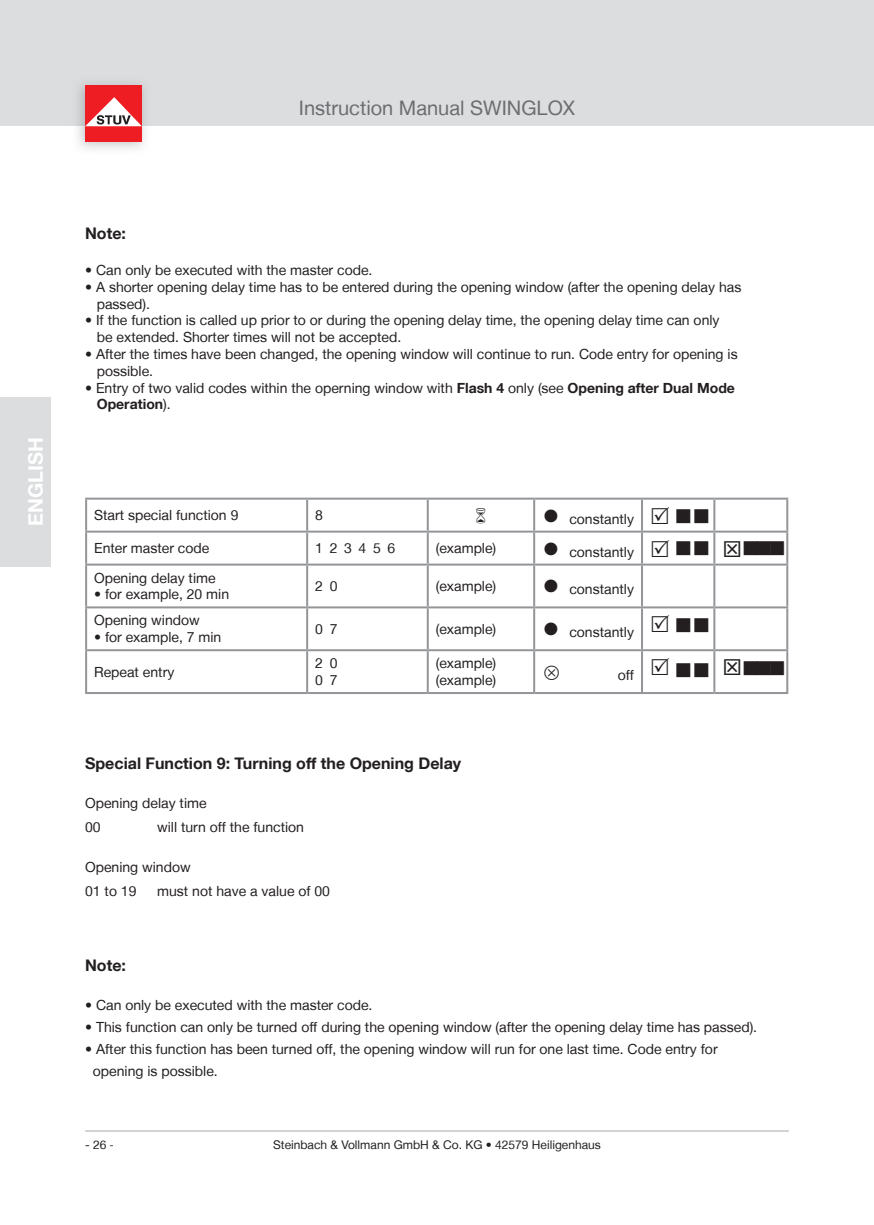
<style>
.page{position:relative;width:874px;height:1225px;background:#fff}
.page>*{position:absolute;margin:0;border:0;box-sizing:border-box;transform-origin:0 0}
.t1{font:20px "Helvetica Neue LT";color:#6c6d70}
.t2{font:700 20px "Helvetica Neue LT";color:#fff}
.t3{font:700 16px "Helvetica Neue LT";color:#231f20}
.t4{font:14px/16.8px "Helvetica Neue LT";color:#231f20}
.t5{font:12px "Helvetica Neue LT";color:#231f20}
.s1{font-weight:700}
.s2{font-family:"Myriad Pro"}
</style>
<div class="page">
<div style="left:0;top:0;width:873px;height:126px;background:#dcdddf"></div>
<div style="left:85px;top:85px;width:57px;height:57px;background:#ee1d23"></div>
<svg style="left:85px;top:97px;width:57px;height:29px"></svg>
<hr style="left:85px;top:1130px;width:703px;height:2px;background:#d1d2d4">
<div style="left:0;top:397px;width:51px;height:169px;background:#dcdddf"></div>
<hr style="left:85px;top:497px;width:222px;height:2px;background:#939598">
<hr style="left:85px;top:499px;width:2px;height:31px;background:#939598">
<hr style="left:307px;top:497px;width:120px;height:2px;background:#939598">
<hr style="left:306px;top:499px;width:2px;height:31px;background:#939598">
<hr style="left:427px;top:497px;width:107px;height:2px;background:#939598">
<hr style="left:426px;top:499px;width:2px;height:31px;background:#939598">
<hr style="left:534px;top:497px;width:107px;height:2px;background:#939598">
<hr style="left:533px;top:499px;width:2px;height:31px;background:#939598">
<hr style="left:641px;top:497px;width:73px;height:2px;background:#939598">
<hr style="left:640px;top:499px;width:2px;height:31px;background:#939598">
<hr style="left:714px;top:497px;width:73px;height:2px;background:#939598">
<hr style="left:713px;top:499px;width:2px;height:31px;background:#939598">
<hr style="left:785px;top:499px;width:2px;height:31px;background:#939598">
<hr style="left:85px;top:530px;width:222px;height:2px;background:#939598">
<hr style="left:85px;top:532px;width:2px;height:31px;background:#939598">
<hr style="left:307px;top:530px;width:120px;height:2px;background:#939598">
<hr style="left:306px;top:532px;width:2px;height:31px;background:#939598">
<hr style="left:427px;top:530px;width:107px;height:2px;background:#939598">
<hr style="left:426px;top:532px;width:2px;height:31px;background:#939598">
<hr style="left:534px;top:530px;width:107px;height:2px;background:#939598">
<hr style="left:533px;top:532px;width:2px;height:31px;background:#939598">
<hr style="left:641px;top:530px;width:73px;height:2px;background:#939598">
<hr style="left:640px;top:532px;width:2px;height:31px;background:#939598">
<hr style="left:714px;top:530px;width:73px;height:2px;background:#939598">
<hr style="left:713px;top:532px;width:2px;height:31px;background:#939598">
<hr style="left:785px;top:532px;width:2px;height:31px;background:#939598">
<hr style="left:85px;top:563px;width:222px;height:2px;background:#939598">
<hr style="left:85px;top:565px;width:2px;height:41px;background:#939598">
<hr style="left:307px;top:563px;width:120px;height:2px;background:#939598">
<hr style="left:306px;top:565px;width:2px;height:41px;background:#939598">
<hr style="left:427px;top:563px;width:107px;height:2px;background:#939598">
<hr style="left:426px;top:565px;width:2px;height:41px;background:#939598">
<hr style="left:534px;top:563px;width:107px;height:2px;background:#939598">
<hr style="left:533px;top:565px;width:2px;height:41px;background:#939598">
<hr style="left:641px;top:563px;width:73px;height:2px;background:#939598">
<hr style="left:640px;top:565px;width:2px;height:41px;background:#939598">
<hr style="left:714px;top:563px;width:73px;height:2px;background:#939598">
<hr style="left:713px;top:565px;width:2px;height:41px;background:#939598">
<hr style="left:785px;top:565px;width:2px;height:41px;background:#939598">
<hr style="left:85px;top:606px;width:222px;height:2px;background:#939598">
<hr style="left:85px;top:608px;width:2px;height:41px;background:#939598">
<hr style="left:307px;top:606px;width:120px;height:2px;background:#939598">
<hr style="left:306px;top:608px;width:2px;height:41px;background:#939598">
<hr style="left:427px;top:606px;width:107px;height:2px;background:#939598">
<hr style="left:426px;top:608px;width:2px;height:41px;background:#939598">
<hr style="left:534px;top:606px;width:107px;height:2px;background:#939598">
<hr style="left:533px;top:608px;width:2px;height:41px;background:#939598">
<hr style="left:641px;top:606px;width:73px;height:2px;background:#939598">
<hr style="left:640px;top:608px;width:2px;height:41px;background:#939598">
<hr style="left:714px;top:606px;width:73px;height:2px;background:#939598">
<hr style="left:713px;top:608px;width:2px;height:41px;background:#939598">
<hr style="left:785px;top:608px;width:2px;height:41px;background:#939598">
<hr style="left:85px;top:649px;width:222px;height:2px;background:#939598">
<hr style="left:85px;top:651px;width:2px;height:41px;background:#939598">
<hr style="left:307px;top:649px;width:120px;height:2px;background:#939598">
<hr style="left:306px;top:651px;width:2px;height:41px;background:#939598">
<hr style="left:427px;top:649px;width:107px;height:2px;background:#939598">
<hr style="left:426px;top:651px;width:2px;height:41px;background:#939598">
<hr style="left:534px;top:649px;width:107px;height:2px;background:#939598">
<hr style="left:533px;top:651px;width:2px;height:41px;background:#939598">
<hr style="left:641px;top:649px;width:73px;height:2px;background:#939598">
<hr style="left:640px;top:651px;width:2px;height:41px;background:#939598">
<hr style="left:714px;top:649px;width:73px;height:2px;background:#939598">
<hr style="left:713px;top:651px;width:2px;height:41px;background:#939598">
<hr style="left:785px;top:651px;width:2px;height:41px;background:#939598">
<hr style="left:85px;top:692px;width:222px;height:2px;background:#939598">
<hr style="left:307px;top:692px;width:120px;height:2px;background:#939598">
<hr style="left:427px;top:692px;width:107px;height:2px;background:#939598">
<hr style="left:534px;top:692px;width:107px;height:2px;background:#939598">
<hr style="left:641px;top:692px;width:73px;height:2px;background:#939598">
<hr style="left:714px;top:692px;width:73px;height:2px;background:#939598">
<h1 class="t1" style="left:299px;top:100px;width:277px">Instruction Manual SWINGLOX</h1>
<h1 class="t2" style="left:28px;top:526px;width:90px;rotate:-90deg">ENGLISH</h1>
<p class="t3" style="left:85px;top:227px;width:42px">Note:</p>
<p class="t4" style="left:85px;top:263px;width:289px">• Can only be executed with the master code.</p>
<p class="t4" style="left:97px;top:280px;width:645px;text-indent:-12px">• A shorter opening delay time has to be entered during the opening window (after the opening delay has passed).</p>
<p class="t4" style="left:97px;top:313px;width:624px;text-indent:-12px">• If the function is called up prior to or during the opening delay time, the opening delay time can only be extended. Shorter times will not be accepted.</p>
<p class="t4" style="left:97px;top:347px;width:642px;text-indent:-12px">• After the times have been changed, the opening window will continue to run. Code entry for opening is possible.</p>
<p class="t4" style="left:97px;top:380px;width:639px;text-indent:-12px">• Entry of two valid codes within the operning window with <span class="s1">Flash 4</span> only (see <span class="s1">Opening after Dual Mode<br>Operation</span>).</p>
<p class="t4" style="left:94px;top:508px;width:146px">Start special function 9</p>
<p class="t4" style="left:315px;top:508px;width:9px">8</p>
<p class="t4" style="left:542px;top:511px;width:92px">● constantly</p>
<p class="t4" style="left:94px;top:541px;width:117px">Enter master code</p>
<p class="t4" style="left:315px;top:541px;width:82px">1 2 3 4 5 6</p>
<p class="t4" style="left:435px;top:541px;width:62px">(example)</p>
<p class="t4" style="left:542px;top:544px;width:92px">● constantly</p>
<p class="t4" style="left:94px;top:570px;width:123px">Opening delay time</p>
<p class="t4" style="left:94px;top:587px;width:136px">• for example, 20 min</p>
<p class="t4" style="left:315px;top:579px;width:24px">2 0</p>
<p class="t4" style="left:435px;top:579px;width:62px">(example)</p>
<p class="t4" style="left:542px;top:582px;width:92px">● constantly</p>
<p class="t4" style="left:94px;top:613px;width:107px">Opening window</p>
<p class="t4" style="left:94px;top:630px;width:129px">• for example, 7 min</p>
<p class="t4" style="left:315px;top:622px;width:24px">0 7</p>
<p class="t4" style="left:435px;top:622px;width:62px">(example)</p>
<p class="t4" style="left:542px;top:625px;width:92px">● constantly</p>
<p class="t4" style="left:94px;top:664px;width:82px">Repeat entry</p>
<p class="t4" style="left:315px;top:656px;width:24px">2 0<br>0 7</p>
<p class="t4" style="left:435px;top:656px;width:62px">(example) (example)</p>
<p class="t3" style="left:85px;top:758px;width:377px">Special Function 9: Turning off the Opening Delay</p>
<p class="t4" style="left:85px;top:792px;width:123px;line-height:24px">Opening delay time<br>00</p>
<p class="t4" style="left:157px;top:819px;width:148px">will turn off the function</p>
<p class="t4" style="left:85px;top:856px;width:107px;line-height:24px">Opening window<br>01 to 19</p>
<p class="t4" style="left:157px;top:884px;width:174px">must not have a value of 00</p>
<p class="t4" style="left:617px;top:668px;width:18px">off</p>
<p class="t3" style="left:85px;top:960px;width:42px">Note:</p>
<p class="t4" style="left:85px;top:998px;width:289px">• Can only be executed with the master code.</p>
<p class="t4" style="left:85px;top:1020px;width:673px">• This function can only be turned off during the opening window (after the opening delay time has passed).</p>
<p class="t4" style="left:93px;top:1039px;width:626px;line-height:22px;text-indent:-8px">• After this function has been turned off, the opening window will run for one last time. Code entry for opening is possible.</p>
<p class="t5" style="left:85px;top:1140px;width:30px">- 26 <span class="s2">-</span></p>
<p class="t5" style="left:273px;top:1140px;width:329px">Steinbach &amp; Vollmann GmbH &amp; Co. KG • 42579 Heiligenhaus</p>
</div>
